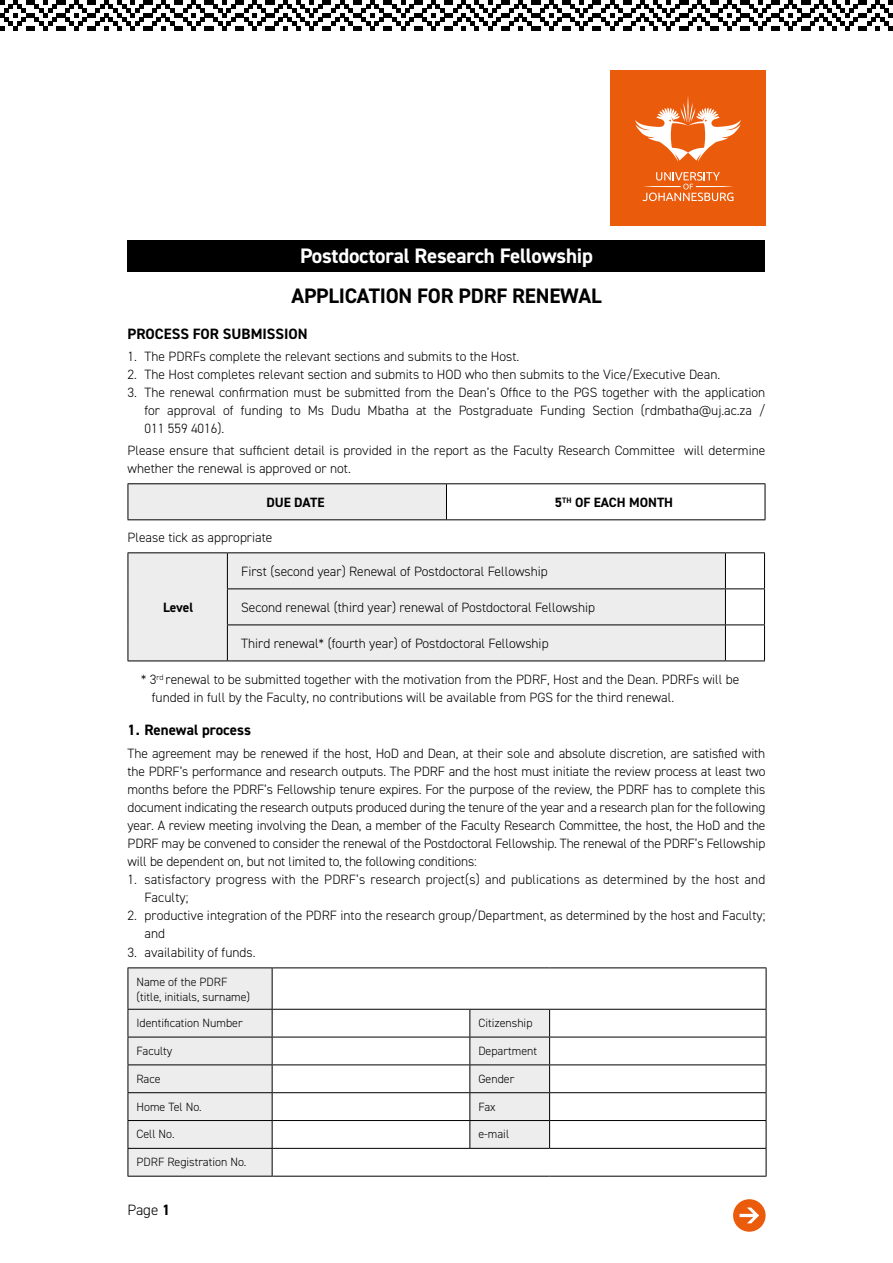
<style>
.page{position:relative;width:893px;height:1263px;background:#fff}
.page>*{position:absolute;margin:0;border:0;box-sizing:border-box;transform-origin:0 0}
.t1{font:700 21px "DIN2014";letter-spacing:-.01em;color:#fff}
.t2{font:700 21px "DIN2014";letter-spacing:-.01em;color:#000}
.t3{font:700 15px "DIN2014";color:#000}
.t4{font:300 15px "DIN2014";color:#000}
.t5{font:300 13.5px/18px "DIN2014";color:#000}
.t6{font:700 13.5px "DIN2014";color:#000}
.t7{font:300 12px/15px "DIN2014";color:#000}
.s1{font-weight:700}
</style>
<div class="page">
<svg style="left:0;top:0;width:893px;height:30px"></svg>
<div style="left:733px;top:1199px;width:33px;height:33px;background:#ea5b0b;border-radius:50%"></div>
<svg style="left:739px;top:1207px;width:20px;height:16px"></svg>
<div style="left:128px;top:484px;width:318px;height:36px;background:#ededed"></div>
<hr style="left:128px;top:483px;width:318px;height:1px;background:#000">
<hr style="left:128px;top:484px;width:1px;height:35px;background:#000">
<hr style="left:446px;top:483px;width:319px;height:1px;background:#000">
<hr style="left:446px;top:484px;width:1px;height:35px;background:#000">
<hr style="left:765px;top:484px;width:1px;height:35px;background:#000">
<hr style="left:128px;top:519px;width:318px;height:1px;background:#000">
<hr style="left:446px;top:519px;width:319px;height:1px;background:#000">
<div style="left:129px;top:553px;width:596px;height:107px;background:#ededed"></div>
<hr style="left:128px;top:552px;width:99px;height:1px;background:#000">
<hr style="left:128px;top:553px;width:1px;height:36px;background:#000">
<hr style="left:128px;top:589px;width:1px;height:36px;background:#000">
<hr style="left:128px;top:625px;width:1px;height:35px;background:#000">
<hr style="left:227px;top:552px;width:498px;height:1px;background:#000">
<hr style="left:227px;top:553px;width:1px;height:35px;background:#000">
<hr style="left:725px;top:552px;width:40px;height:1px;background:#000">
<hr style="left:725px;top:553px;width:1px;height:35px;background:#000">
<hr style="left:764px;top:553px;width:1px;height:35px;background:#000">
<hr style="left:227px;top:588px;width:498px;height:1px;background:#000">
<hr style="left:227px;top:589px;width:1px;height:35px;background:#000">
<hr style="left:725px;top:588px;width:40px;height:1px;background:#000">
<hr style="left:725px;top:589px;width:1px;height:35px;background:#000">
<hr style="left:764px;top:589px;width:1px;height:35px;background:#000">
<hr style="left:227px;top:624px;width:498px;height:1px;background:#000">
<hr style="left:227px;top:625px;width:1px;height:35px;background:#000">
<hr style="left:725px;top:624px;width:40px;height:1px;background:#000">
<hr style="left:725px;top:625px;width:1px;height:35px;background:#000">
<hr style="left:764px;top:625px;width:1px;height:35px;background:#000">
<hr style="left:128px;top:660px;width:99px;height:1px;background:#000">
<hr style="left:227px;top:660px;width:498px;height:1px;background:#000">
<hr style="left:725px;top:660px;width:40px;height:1px;background:#000">
<svg style="left:129px;top:968px;width:421px;height:208px"></svg>
<hr style="left:766px;top:968px;width:1px;height:41px;background:#000">
<hr style="left:128px;top:967px;width:144px;height:1px;background:#000">
<hr style="left:128px;top:968px;width:1px;height:41px;background:#000">
<hr style="left:272px;top:967px;width:198px;height:1px;background:#000">
<hr style="left:272px;top:968px;width:1px;height:41px;background:#000">
<hr style="left:470px;top:967px;width:80px;height:1px;background:#000">
<hr style="left:550px;top:967px;width:216px;height:1px;background:#000">
<hr style="left:128px;top:1009px;width:144px;height:1px;background:#000">
<hr style="left:272px;top:1009px;width:198px;height:1px;background:#000">
<hr style="left:470px;top:1009px;width:80px;height:1px;background:#000">
<hr style="left:550px;top:1009px;width:216px;height:1px;background:#000">
<hr style="left:128px;top:1037px;width:144px;height:1px;background:#000">
<hr style="left:272px;top:1037px;width:198px;height:1px;background:#000">
<hr style="left:470px;top:1037px;width:80px;height:1px;background:#000">
<hr style="left:550px;top:1037px;width:216px;height:1px;background:#000">
<hr style="left:128px;top:1064px;width:144px;height:1px;background:#000">
<hr style="left:272px;top:1064px;width:198px;height:1px;background:#000">
<hr style="left:470px;top:1064px;width:80px;height:1px;background:#000">
<hr style="left:550px;top:1064px;width:216px;height:1px;background:#000">
<hr style="left:128px;top:1092px;width:144px;height:1px;background:#000">
<hr style="left:272px;top:1092px;width:198px;height:1px;background:#000">
<hr style="left:470px;top:1092px;width:80px;height:1px;background:#000">
<hr style="left:550px;top:1092px;width:216px;height:1px;background:#000">
<hr style="left:128px;top:1120px;width:144px;height:1px;background:#000">
<hr style="left:272px;top:1120px;width:198px;height:1px;background:#000">
<hr style="left:470px;top:1120px;width:80px;height:1px;background:#000">
<svg style="left:469px;top:1009px;width:1px;height:139px"></svg>
<hr style="left:550px;top:1120px;width:216px;height:1px;background:#000">
<svg style="left:549px;top:1009px;width:1px;height:139px"></svg>
<svg style="left:766px;top:1009px;width:1px;height:167px"></svg>
<hr style="left:128px;top:1148px;width:144px;height:1px;background:#000">
<svg style="left:128px;top:1009px;width:1px;height:167px"></svg>
<hr style="left:272px;top:1148px;width:198px;height:1px;background:#000">
<svg style="left:272px;top:1009px;width:1px;height:167px"></svg>
<hr style="left:470px;top:1148px;width:80px;height:1px;background:#000">
<hr style="left:550px;top:1148px;width:216px;height:1px;background:#000">
<hr style="left:128px;top:1176px;width:144px;height:1px;background:#000">
<hr style="left:272px;top:1176px;width:198px;height:1px;background:#000">
<hr style="left:470px;top:1176px;width:80px;height:1px;background:#000">
<hr style="left:550px;top:1176px;width:216px;height:1px;background:#000">
<div style="left:128px;top:240px;width:637px;height:32px;background:#000"></div>
<div style="left:610px;top:70px;width:156px;height:156px;background:#ea5b0b"></div>
<svg style="left:635px;top:96px;width:106px;height:66px"></svg>
<svg style="left:642px;top:172px;width:91px;height:29px"></svg>
<h1 class="t1" style="left:300px;top:242px;width:294px">Postdoctoral Research Fellowship</h1>
<h1 class="t2" style="left:291px;top:282px;width:312px">APPLICATION FOR PDRF RENEWAL</h1>
<p class="t3" style="left:128px;top:323px;width:182px">PROCESS FOR SUBMISSION</p>
<p class="t5" style="left:128px;top:347px;width:393px">1. The PDRFs complete the relevant sections and submits to the Host.</p>
<p class="t5" style="left:128px;top:365px;width:594px">2. The Host completes relevant section and submits to HOD who then submits to the Vice/Executive Dean.</p>
<p class="t5" style="left:145px;top:383px;width:622px;text-align:justify;text-indent:-17px">3. The renewal confirmation must be submitted from the Dean’s Office to the PGS together with the application for approval of funding to Ms Dudu Mbatha at the Postgraduate Funding Section (rdmbatha@uj.ac.za / 011 559 4016).</p>
<p class="t5" style="left:128px;top:441px;width:639px">Please ensure that sufficient detail is provided in the report as the Faculty Research Committee will determine whether the renewal is approved or not.</p>
<p class="t6" style="left:266px;top:493px;width:60px">DUE DATE</p>
<p class="t6" style="left:555px;top:493px;width:120px">5<sup>TH</sup> OF EACH MONTH</p>
<p class="t5" style="left:128px;top:529px;width:146px">Please tick as appropriate</p>
<p class="t5" style="left:241px;top:562px;width:308px">First (second year) Renewal of Postdoctoral Fellowship</p>
<p class="t5" style="left:241px;top:598px;width:356px">Second renewal (third year) renewal of Postdoctoral Fellowship</p>
<p class="t5" style="left:241px;top:635px;width:309px">Third renewal* (fourth year) of Postdoctoral Fellowship</p>
<p class="t5" style="left:152px;top:671px;width:589px;text-indent:-11px">* 3<sup>rd</sup> renewal to be submitted together with the motivation from the PDRF, Host and the Dean. PDRFs will be funded in full by the Faculty, no contributions will be available from PGS for the third renewal.</p>
<p class="t3" style="left:128px;top:720px;width:125px">1. Renewal process</p>
<p class="t5" style="left:128px;top:744px;width:639px;text-align:justify">The agreement may be renewed if the host, HoD and Dean, at their sole and absolute discretion, are satisfied with the PDRF’s performance and research outputs. The PDRF and the host must initiate the review process at least two months before the PDRF’s Fellowship tenure expires. For the purpose of the review, the PDRF has to complete this document indicating the research outputs produced during the tenure of the year and a research plan for the following year. A review meeting involving the Dean, a member of the Faculty Research Committee, the host, the HoD and the PDRF may be convened to consider the renewal of the Postdoctoral Fellowship. The renewal of the PDRF’s Fellowship will be dependent on, but not limited to, the following conditions:</p>
<p class="t5" style="left:145px;top:870px;width:622px;text-indent:-17px">1. satisfactory progress with the PDRF’s research project(s) and publications as determined by the host and<br>Faculty;</p>
<p class="t5" style="left:145px;top:906px;width:622px;text-indent:-17px">2. productive integration of the PDRF into the research group/Department, as determined by the host and Faculty; and</p>
<p class="t5" style="left:128px;top:943px;width:130px">3. availability of funds.</p>
<p class="t7" style="left:136px;top:974px;width:115px">Name of the PDRF (title, initials, surname)</p>
<p class="t7" style="left:136px;top:1015px;width:108px">Identification Number</p>
<p class="t7" style="left:478px;top:1015px;width:56px">Citizenship</p>
<p class="t7" style="left:136px;top:1043px;width:37px">Faculty</p>
<p class="t7" style="left:478px;top:1043px;width:60px">Department</p>
<p class="t7" style="left:136px;top:1071px;width:26px">Race</p>
<p class="t7" style="left:478px;top:1071px;width:38px">Gender</p>
<p class="t7" style="left:136px;top:1099px;width:67px">Home Tel No.</p>
<p class="t7" style="left:478px;top:1099px;width:19px">Fax</p>
<p class="t7" style="left:136px;top:1127px;width:40px">Cell No.</p>
<p class="t7" style="left:478px;top:1127px;width:32px">e-mail</p>
<p class="t7" style="left:136px;top:1154px;width:111px">PDRF Registration No.</p>
<p class="t6" style="left:163px;top:598px;width:32px">Level</p>
<p class="t4" style="left:128px;top:1201px;width:44px">Page <span class="s1">1</span></p>
</div>
